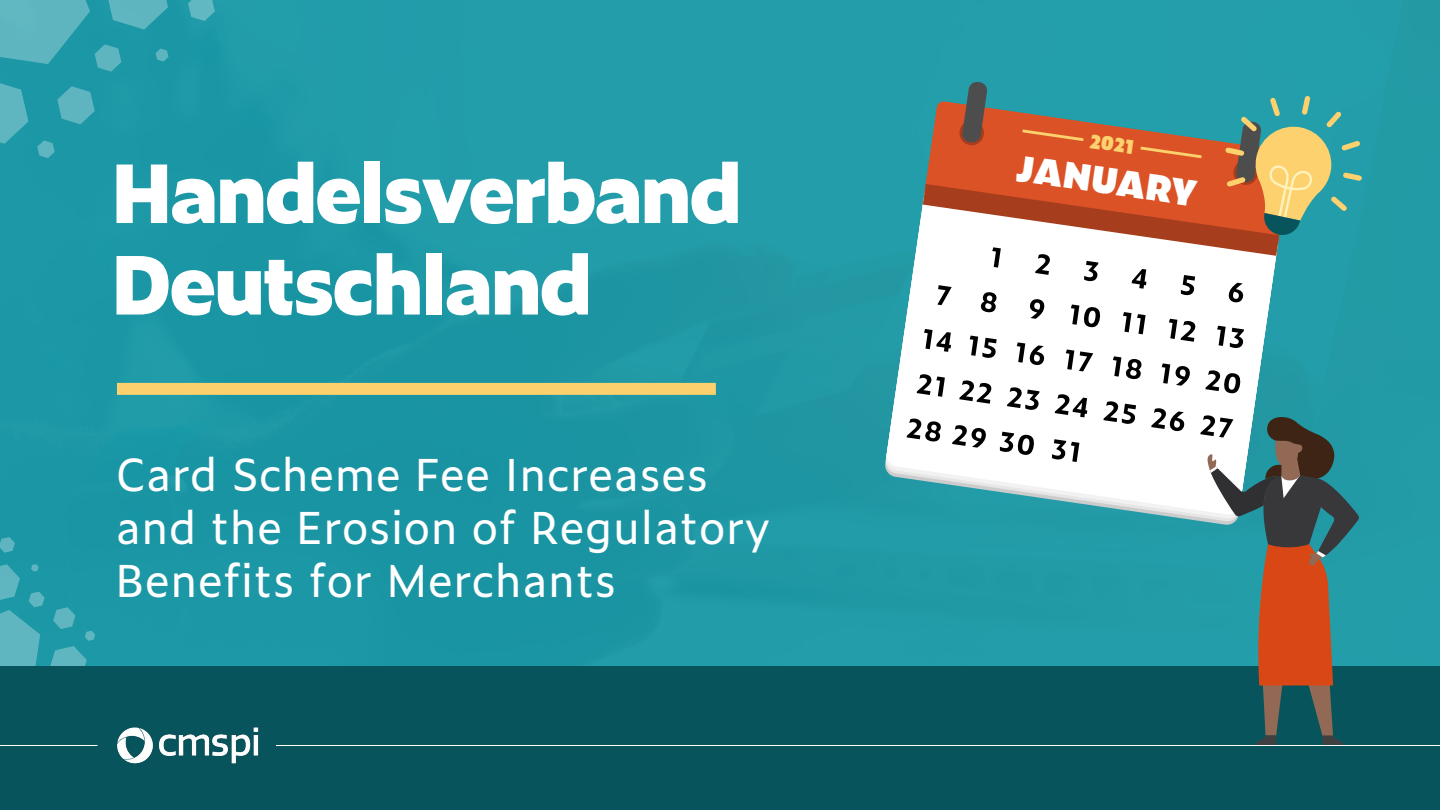
<style>
.page{position:relative;width:1440px;height:810px;background:#fff}
.page>*{position:absolute;margin:0;border:0;box-sizing:border-box;transform-origin:0 0}
.t1{font:800 78.75px/91.5px "Zeitung Micro Pro";letter-spacing:-.04em;color:#fff}
.t2{font:44.25px/53.1px "Zeitung Micro Pro";color:#fff}
.t3{font:900 34.58px "Zeitung Micro Pro";color:#fff}
.t4{font:900 18.52px "Zeitung Micro Pro";color:#fcd16e}
</style>
<div class="page">
<div style="left:0;top:0;width:1440px;height:694px;background:#2199a6"></div>
<div style="left:117px;top:383px;width:599px;height:12px;background:#fcd06c"></div>
<svg style="left:0;top:537px;width:15px;height:16px"></svg>
<svg style="left:0;top:564px;width:95px;height:102px"></svg>
<svg style="left:0;top:83px;width:28px;height:61px"></svg>
<svg style="left:57px;top:86px;width:38px;height:38px"></svg>
<svg style="left:188px;top:0;width:27px;height:21px"></svg>
<svg style="left:0;top:0;width:168px;height:72px"></svg>
<svg style="left:37px;top:140px;width:18px;height:18px"></svg>
<div style="left:0;top:666px;width:1440px;height:144px;background:#07545c"></div>
<img style="left:117px;top:727px;width:142px;height:37px">
<hr style="left:276px;top:745px;width:1164px;height:1px;background:#fff">
<hr style="left:0;top:745px;width:98px;height:1px;background:#fff">
<svg style="left:886px;top:197px;width:392px;height:318px;fill:#fff"></svg>
<svg style="left:1066px;top:350px;width:27px;height:21px"></svg>
<svg style="left:1113px;top:356px;width:29px;height:24px"></svg>
<svg style="left:1162px;top:363px;width:29px;height:23px"></svg>
<svg style="left:924px;top:329px;width:27px;height:23px"></svg>
<svg style="left:970px;top:336px;width:27px;height:22px"></svg>
<svg style="left:1017px;top:342px;width:28px;height:23px"></svg>
<svg style="left:1205px;top:370px;width:36px;height:24px"></svg>
<svg style="left:1055px;top:394px;width:32px;height:23px"></svg>
<svg style="left:1103px;top:401px;width:33px;height:23px"></svg>
<svg style="left:1151px;top:408px;width:34px;height:24px"></svg>
<svg style="left:917px;top:374px;width:28px;height:23px"></svg>
<svg style="left:959px;top:380px;width:33px;height:24px"></svg>
<svg style="left:1007px;top:387px;width:32px;height:23px"></svg>
<svg style="left:1052px;top:439px;width:27px;height:23px"></svg>
<svg style="left:907px;top:418px;width:34px;height:24px"></svg>
<svg style="left:952px;top:425px;width:35px;height:23px"></svg>
<svg style="left:1000px;top:432px;width:35px;height:23px"></svg>
<svg style="left:1071px;top:304px;width:30px;height:24px"></svg>
<svg style="left:1123px;top:312px;width:23px;height:22px"></svg>
<svg style="left:1169px;top:319px;width:27px;height:23px"></svg>
<svg style="left:937px;top:285px;width:15px;height:20px"></svg>
<svg style="left:980px;top:292px;width:17px;height:21px"></svg>
<svg style="left:1030px;top:299px;width:15px;height:20px"></svg>
<svg style="left:1217px;top:326px;width:27px;height:23px"></svg>
<svg style="left:1084px;top:261px;width:14px;height:21px"></svg>
<svg style="left:1132px;top:269px;width:14px;height:20px"></svg>
<svg style="left:1181px;top:275px;width:14px;height:21px"></svg>
<svg style="left:992px;top:249px;width:9px;height:19px"></svg>
<svg style="left:1035px;top:254px;width:15px;height:21px"></svg>
<svg style="left:1228px;top:283px;width:16px;height:20px"></svg>
<svg style="left:924px;top:101px;width:355px;height:148px;fill:#db5226"></svg>
<svg style="left:925px;top:191px;width:353px;height:52px;background:#d18066"></svg>
<svg style="left:959px;top:82px;width:29px;height:64px;background:#6b584e"></svg>
<svg style="left:1019px;top:128px;width:186px;height:32px;background:#cf5f33"></svg>
<svg style="left:1225px;top:96px;width:137px;height:141px"></svg>
<svg style="left:1200px;top:415px;width:159px;height:330px"></svg>
<h1 class="t1" style="left:111px;top:143px;width:633px">Handelsverband<br>Deutschland</h1>
<p class="t2" style="left:116px;top:446px;width:657px">Card Scheme Fee Increases and the Erosion of Regulatory<br>Benefits for Merchants</p>
<p class="t4" style="left:1092px;top:126px;width:45px;rotate:8deg">2021</p>
<p class="t3" style="left:1020px;top:140px;width:183px;rotate:8deg">JANUARY</p>
</div>
